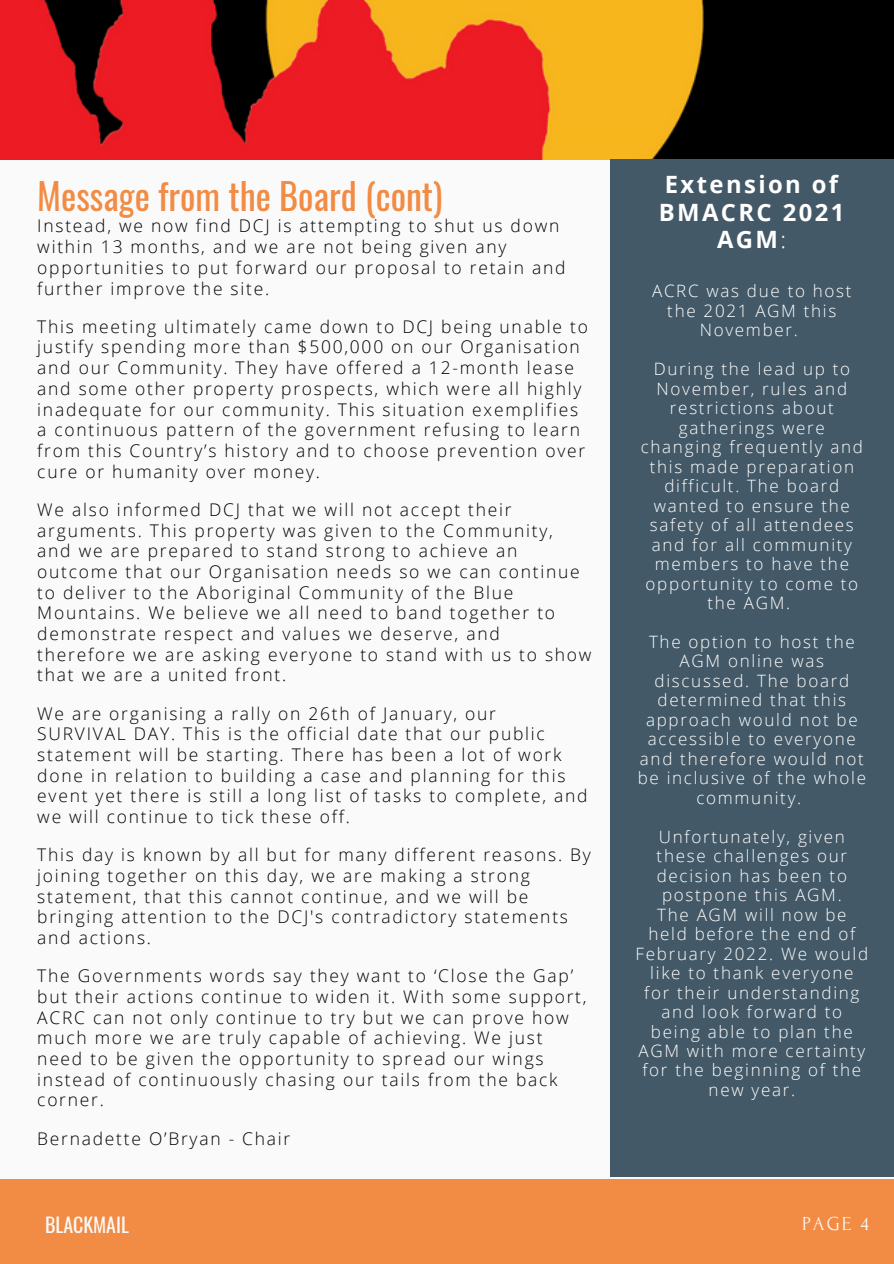
<style>
.page{position:relative;width:894px;height:1264px;background:#fff}
.page>*{position:absolute;margin:0;border:0;box-sizing:border-box;transform-origin:0 0}
.t1{font:36.15px "Oswald";color:#f28b43}
.t2{font:700 23.85px/27.6px "Open Sans";letter-spacing:.1em;color:#fff;text-align:center}
.t3{font:19.8px "Oswald";color:#fafafa}
.t4{font:19.8px "Forum";color:#fafafa}
.t5{font:300 17.4px/20.7px "Open Sans";letter-spacing:.1em;color:#000}
.t6{font:300 16.95px/19.5px "Open Sans";letter-spacing:.1em;color:#fff;text-align:center}
.s1{font-weight:300}
</style>
<div class="page">
<div style="left:0;top:0;width:893px;height:1263px;background:#fafafa"></div>
<img style="left:0;top:0;width:893px;height:160px">
<div style="left:0;top:1178px;width:893px;height:85px;background:#f28b43"></div>
<div style="left:610px;top:160px;width:283px;height:1016px;background:#435967"></div>
<p class="t1" style="left:37px;top:168px;width:406px">Message from the Board (cont)</p>
<p class="t5" style="left:37px;top:215px;width:529px">Instead, we now find DCJ is attempting to shut us down within 13 months, and we are not being given any opportunities to put forward our proposal to retain and further improve the site.</p>
<p class="t5" style="left:37px;top:315px;width:552px">This meeting ultimately came down to DCJ being unable to justify spending more than $500,000 on our Organisation and our Community. They have offered a 12-month lease and some other property prospects, which were all highly inadequate for our community. This situation exemplifies a continuous pattern of the government refusing to learn from this Country’s history and to choose prevention over cure or humanity over money.</p>
<p class="t5" style="left:37px;top:498px;width:555px">We also informed DCJ that we will not accept their arguments. This property was given to the Community,<br>and we are prepared to stand strong to achieve an outcome that our Organisation needs so we can continue to deliver to the Aboriginal Community of the Blue Mountains. We believe we all need to band together to demonstrate respect and values we deserve, and therefore we are asking everyone to stand with us to show that we are a united front.</p>
<p class="t5" style="left:37px;top:702px;width:551px">We are organising a rally on 26th of January, our SURVIVAL DAY. This is the official date that our public statement will be starting. There has been a lot of work done in relation to building a case and planning for this event yet there is still a long list of tasks to complete, and we will continue to tick these off.</p>
<p class="t5" style="left:37px;top:844px;width:555px">This day is known by all but for many different reasons. By joining together on this day, we are making a strong statement, that this cannot continue, and we will be bringing attention to the DCJ's contradictory statements and actions.</p>
<p class="t5" style="left:37px;top:965px;width:550px">The Governments words say they want to ‘Close the Gap’ but their actions continue to widen it. With some support, ACRC can not only continue to try but we can prove how much more we are truly capable of achieving. We just need to be given the opportunity to spread our wings instead of continuously chasing our tails from the back corner.</p>
<p class="t5" style="left:37px;top:1127px;width:254px">Bernadette O’Bryan - Chair</p>
<p class="t2" style="left:658px;top:170px;width:187px">Extension of<br>BMACRC 2021<br>AGM<span class="s1">:</span></p>
<p class="t6" style="left:652px;top:281px;width:201px">ACRC was due to host the 2021 AGM this<br>November.</p>
<p class="t6" style="left:640px;top:359px;width:224px">During the lead up to<br>November, rules and restrictions about gatherings were changing frequently and this made preparation difficult. The board wanted to ensure the safety of all attendees and for all community members to have the opportunity to come to the AGM.</p>
<p class="t6" style="left:637px;top:631px;width:230px">The option to host the<br>AGM online was discussed. The board determined that this approach would not be accessible to everyone and therefore would not be inclusive of the whole community.</p>
<p class="t6" style="left:656px;top:826px;width:192px">Unfortunately, given these challenges our decision has been to postpone this AGM.</p>
<p class="t6" style="left:635px;top:904px;width:234px">The AGM will now be<br>held before the end of<br>February 2022. We would like to thank everyone for their understanding and look forward to being able to plan the<br>AGM with more certainty for the beginning of the new year.</p>
<p class="t3" style="left:45px;top:1209px;width:85px">BLACKMAIL</p>
<p class="t4" style="left:801px;top:1212px;width:68px">PAGE 4</p>
</div>
